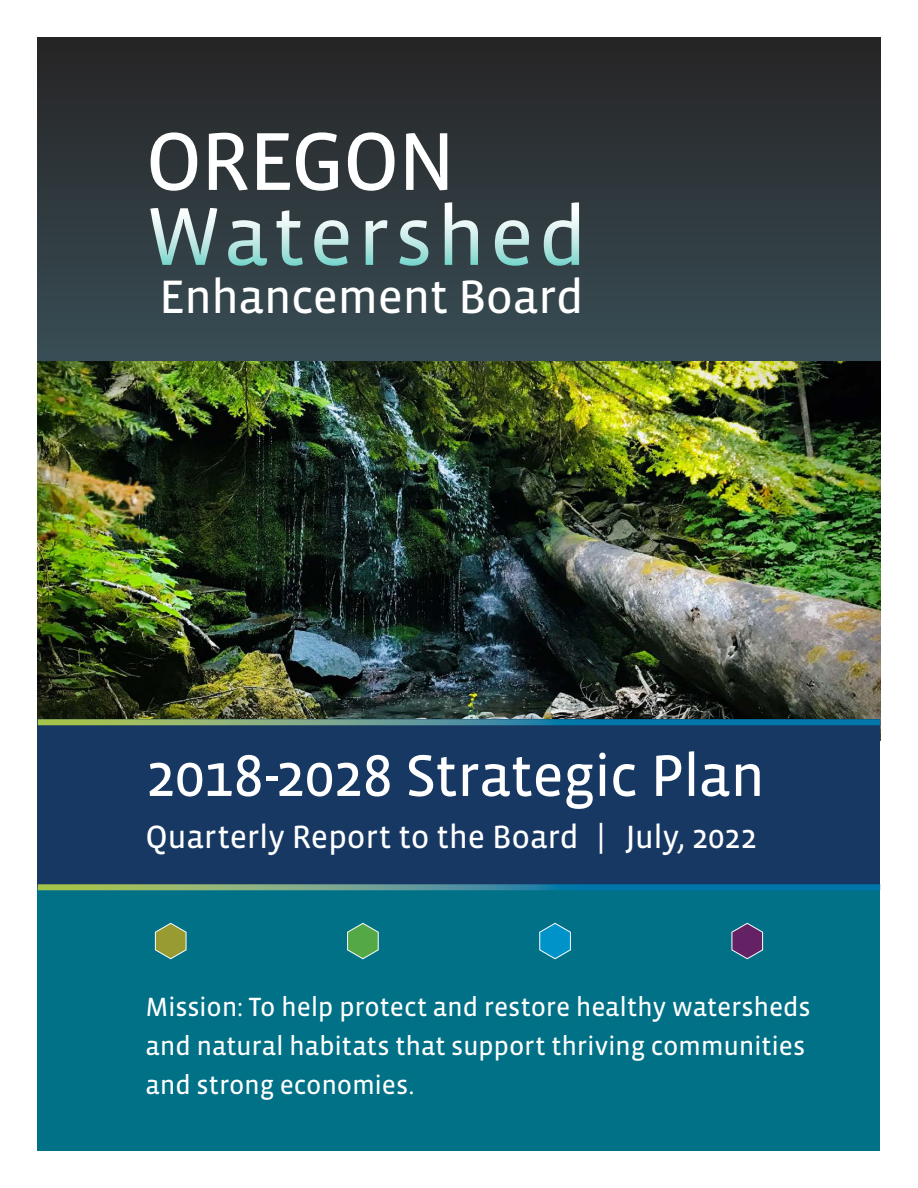
<style>
.page{position:relative;width:918px;height:1188px;background:#fff}
.page>*{position:absolute;margin:0;border:0;box-sizing:border-box;transform-origin:0 0}
.priority_name{font:84px "Vista Sans OTCE";letter-spacing:.04em;color:#fff}
.priority_name-2{font:60px "Vista Sans OTCE";letter-spacing:-.015em;color:#fff}
.priority_name-3{font:48px "Vista Sans OTCE";letter-spacing:-.01em;color:#fff}
.priority_name-4{font:33px "Vista Sans OTCE";letter-spacing:-.005em;color:#fff}
.priority_name-5{font:27px/39px "Vista Sans OTCE";letter-spacing:-.01em;color:#fff}
</style>
<div class="page">
<img style="left:38px;top:361px;width:842px;height:358px">
<div style="left:38px;top:741px;width:842px;height:409px;background:#007187"></div>
<div style="left:38px;top:38px;width:842px;height:323px;background:linear-gradient(to bottom,#262425,#384d55)"></div>
<svg style="left:539px;top:923px;width:32px;height:37px"></svg>
<svg style="left:731px;top:923px;width:33px;height:37px"></svg>
<svg style="left:347px;top:923px;width:32px;height:37px"></svg>
<svg style="left:155px;top:923px;width:32px;height:37px"></svg>
<div style="left:38px;top:719px;width:842px;height:168px;background:#173862"></div>
<svg style="left:38px;top:719px;width:842px;height:6px;background:#48908f"></svg>
<svg style="left:38px;top:884px;width:842px;height:6px;background:#48908f"></svg>
<p class="priority_name" style="left:146px;top:114px;width:312px">OREGON</p>
<p class="priority_name" style="left:146px;top:189px;width:443px">Watershed</p>
<p class="priority_name-3" style="left:159px;top:269px;width:426px">Enhancement Board</p>
<p class="priority_name-2" style="left:146px;top:741px;width:621px">2018-2028 Strategic Plan</p>
<p class="priority_name-4" style="left:146px;top:818px;width:613px">Quarterly Report to the Board | July, 2022</p>
<p class="priority_name-5" style="left:146px;top:987px;width:667px">Mission: To help protect and restore healthy watersheds and natural habitats that support thriving communities and strong economies.</p>
</div>
